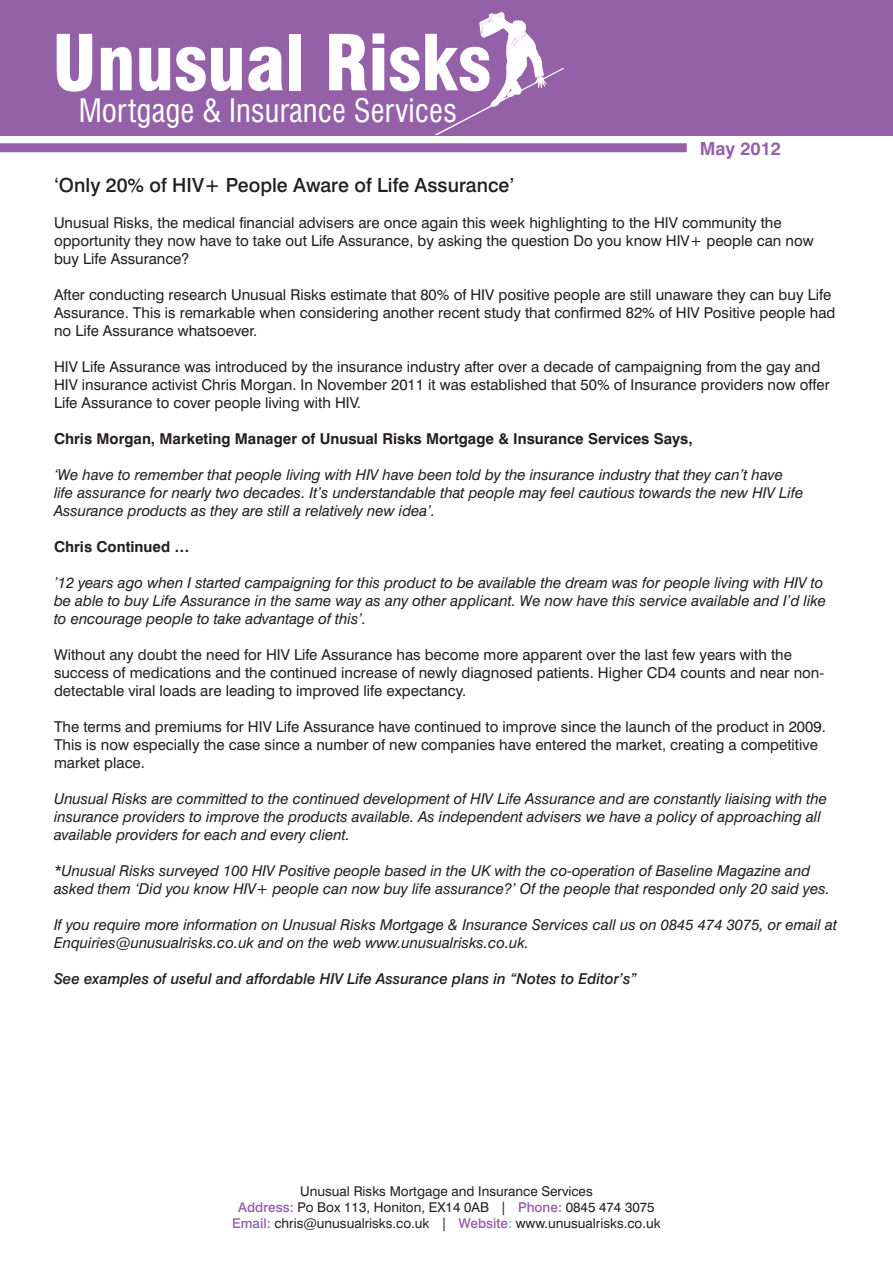
<style>
.page{position:relative;width:893px;height:1263px;background:#fff}
.page>*{position:absolute;margin:0;border:0;box-sizing:border-box;transform-origin:0 0}
.t1{font:900 condensed 75px "Swiss 721 BT";color:#fff}
.t2{font:condensed 31.5px "Swiss 721 BT";color:#fff}
.t3{font:500 19.5px "Swiss 721 BT";color:#231f20}
.t4{font:700 18px "Swiss 721 BT";color:#9460a8}
.t5{font:15px/18px "Swiss 721 BT";color:#231f20}
.t6{font:italic 15px/18px "Swiss 721 BT";color:#231f20}
.t7{font:700 15px "Swiss 721 BT";color:#231f20}
.t8{font:italic 500 15px "Swiss 721 BT";color:#231f20}
.t9{font:13.5px/16.2px "Swiss 721 BT";color:#231f20;text-align:center}
.s1{font-weight:500;color:#9460a8}
.s2{font-weight:500;color:#6caddf}
</style>
<div class="page">
<div style="left:0;top:0;width:893px;height:135px;background:#9460a8"></div>
<div style="left:0;top:143px;width:687px;height:9px;background:#9460a8"></div>
<svg style="left:434px;top:12px;width:130px;height:123px"></svg>
<p class="t1" style="left:52px;top:18px;width:441px">Unusual Risks</p>
<p class="t2" style="left:79px;top:92px;width:380px">Mortgage &amp; Insurance Services</p>
<p class="t4" style="left:700px;top:137px;width:83px">May 2012</p>
<p class="t3" style="left:54px;top:173px;width:462px">‘Only 20% of HIV+ People Aware of Life Assurance’</p>
<p class="t5" style="left:54px;top:214px;width:761px">Unusual Risks, the medical financial advisers are once again this week highlighting to the HIV community the opportunity they now have to take out Life Assurance, by asking the question Do you know HIV+ people can now buy Life Assurance?</p>
<p class="t5" style="left:54px;top:286px;width:783px">After conducting research Unusual Risks estimate that 80% of HIV positive people are still unaware they can buy Life<br>Assurance. This is remarkable when considering another recent study that confirmed 82% of HIV Positive people had no Life Assurance whatsoever.</p>
<p class="t5" style="left:54px;top:358px;width:777px">HIV Life Assurance was introduced by the insurance industry after over a decade of campaigning from the gay and<br>HIV insurance activist Chris Morgan. In November 2011 it was established that 50% of Insurance providers now offer<br>Life Assurance to cover people living with HIV.</p>
<p class="t7" style="left:54px;top:430px;width:640px">Chris Morgan, Marketing Manager of Unusual Risks Mortgage &amp; Insurance Services Says,</p>
<p class="t6" style="left:54px;top:466px;width:751px">‘We have to remember that people living with HIV have been told by the insurance industry that they can’t have life assurance for nearly two decades. It’s understandable that people may feel cautious towards the new HIV Life<br>Assurance products as they are still a relatively new idea’.</p>
<p class="t7" style="left:54px;top:538px;width:137px">Chris Continued …</p>
<p class="t6" style="left:54px;top:574px;width:774px">’12 years ago when I started campaigning for this product to be available the dream was for people living with HIV to be able to buy Life Assurance in the same way as any other applicant. We now have this service available and I’d like to encourage people to take advantage of this’.</p>
<p class="t5" style="left:54px;top:646px;width:772px">Without any doubt the need for HIV Life Assurance has become more apparent over the last few years with the success of medications and the continued increase of newly diagnosed patients. Higher CD4 counts and near non&shy;detectable viral loads are leading to improved life expectancy.</p>
<p class="t5" style="left:54px;top:718px;width:773px">The terms and premiums for HIV Life Assurance have continued to improve since the launch of the product in 2009.<br>This is now especially the case since a number of new companies have entered the market, creating a competitive market place.</p>
<p class="t6" style="left:54px;top:790px;width:775px">Unusual Risks are committed to the continued development of HIV Life Assurance and are constantly liaising with the insurance providers to improve the products available. As independent advisers we have a policy of approaching all available providers for each and every client.</p>
<p class="t6" style="left:54px;top:862px;width:777px">*Unusual Risks surveyed 100 HIV Positive people based in the UK with the co-operation of Baseline Magazine and asked them ‘Did you know HIV+ people can now buy life assurance?’ Of the people that responded only 20 said yes.</p>
<p class="t6" style="left:54px;top:916px;width:784px">If you require more information on Unusual Risks Mortgage &amp; Insurance Services call us on 0845 474 3075, or email at<br>Enquiries@unusualrisks.co.uk and on the web www.unusualrisks.co.uk.</p>
<p class="t8" style="left:54px;top:970px;width:584px">See examples of useful and affordable HIV Life Assurance plans in “Notes to Editor’s”</p>
<p class="t9" style="left:232px;top:1182px;width:430px">Unusual Risks Mortgage and Insurance Services<br><span class="s1">Address:</span> Po Box 113, Honiton, EX14 0AB | <span class="s1">Phone:</span> 0845 474 3075<br><span class="s1">Email:</span> chris@unusualrisks.co.uk | <span class="s1">Website</span><span class="s2">:</span> www.unusualrisks.co.uk</p>
</div>
